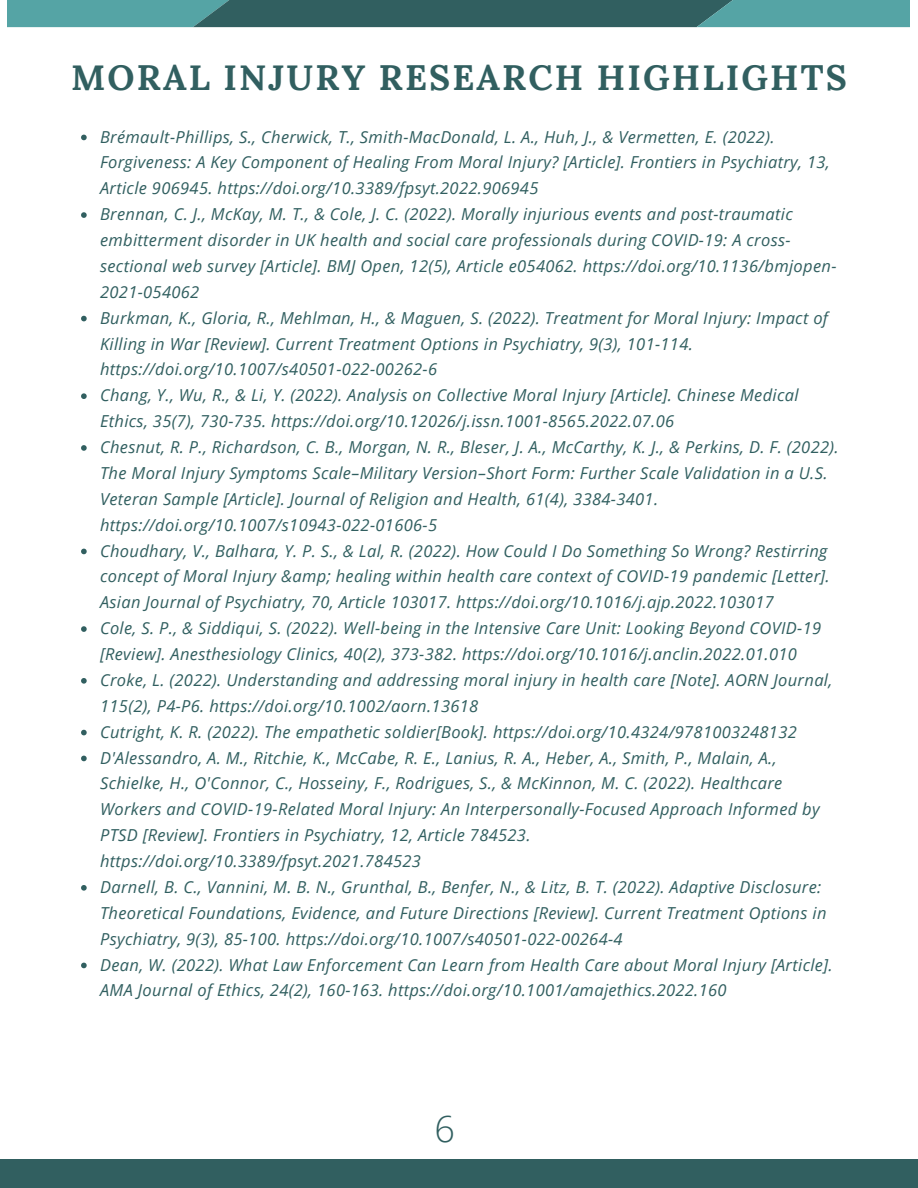
<style>
.page{position:relative;width:918px;height:1188px;background:#fff}
.page>*{position:absolute;margin:0;border:0;box-sizing:border-box;transform-origin:0 0}
.t1{font:300 36px "Open Sans";color:#315f60}
.t2{font:700 35.25px "Lora";letter-spacing:.06em;color:#315f60}
.t3{font:italic 16.5px/25.8px "Open Sans";letter-spacing:.02em;color:#315f60}
</style>
<div class="page">
<div style="left:0;top:1160px;width:918px;height:28px;background:#315f60"></div>
<svg style="left:8px;top:0;width:902px;height:27px;background:#417d7e"></svg>
<svg style="left:81px;top:135px;width:6px;height:5px"></svg>
<svg style="left:81px;top:212px;width:6px;height:6px"></svg>
<svg style="left:81px;top:316px;width:6px;height:5px"></svg>
<svg style="left:81px;top:393px;width:6px;height:6px"></svg>
<svg style="left:81px;top:445px;width:6px;height:6px"></svg>
<svg style="left:81px;top:549px;width:6px;height:5px"></svg>
<svg style="left:81px;top:626px;width:6px;height:6px"></svg>
<svg style="left:81px;top:678px;width:6px;height:6px"></svg>
<svg style="left:81px;top:730px;width:6px;height:5px"></svg>
<svg style="left:81px;top:756px;width:6px;height:5px"></svg>
<svg style="left:81px;top:885px;width:6px;height:6px"></svg>
<svg style="left:81px;top:963px;width:6px;height:5px"></svg>
<h2 class="t2" style="left:71px;top:55px;width:777px">MORAL INJURY RESEARCH HIGHLIGHTS</h2>
<p class="t3" style="left:100px;top:123px;width:740px">Brémault-Phillips, S., Cherwick, T., Smith-MacDonald, L. A., Huh, J., &amp; Vermetten, E. (2022).<br>Forgiveness: A Key Component of Healing From Moral Injury? [Article]. Frontiers in Psychiatry, 13, Article 906945. https://doi.org/10.3389/fpsyt.2022.906945<br>Brennan, C. J., McKay, M. T., &amp; Cole, J. C. (2022). Morally injurious events and post-traumatic embitterment disorder in UK health and social care professionals during COVID-19: A cross&shy;sectional web survey [Article]. BMJ Open, 12(5), Article e054062. https://doi.org/10.1136/bmjopen-2021-054062<br>Burkman, K., Gloria, R., Mehlman, H., &amp; Maguen, S. (2022). Treatment for Moral Injury: Impact of Killing in War [Review]. Current Treatment Options in Psychiatry, 9(3), 101-114. https://doi.org/10.1007/s40501-022-00262-6<br>Chang, Y., Wu, R., &amp; Li, Y. (2022). Analysis on Collective Moral Injury [Article]. Chinese Medical Ethics, 35(7), 730-735. https://doi.org/10.12026/j.issn.1001-8565.2022.07.06<br>Chesnut, R. P., Richardson, C. B., Morgan, N. R., Bleser, J. A., McCarthy, K. J., &amp; Perkins, D. F. (2022).<br>The Moral Injury Symptoms Scale–Military Version–Short Form: Further Scale Validation in a U.S.<br>Veteran Sample [Article]. Journal of Religion and Health, 61(4), 3384-3401. https://doi.org/10.1007/s10943-022-01606-5<br>Choudhary, V., Balhara, Y. P. S., &amp; Lal, R. (2022). How Could I Do Something So Wrong? Restirring concept of Moral Injury &amp;amp; healing within health care context of COVID-19 pandemic [Letter].<br>Asian Journal of Psychiatry, 70, Article 103017. https://doi.org/10.1016/j.ajp.2022.103017<br>Cole, S. P., &amp; Siddiqui, S. (2022). Well-being in the Intensive Care Unit: Looking Beyond COVID-19 [Review]. Anesthesiology Clinics, 40(2), 373-382. https://doi.org/10.1016/j.anclin.2022.01.010<br>Croke, L. (2022). Understanding and addressing moral injury in health care [Note]. AORN Journal, 115(2), P4-P6. https://doi.org/10.1002/aorn.13618<br>Cutright, K. R. (2022). The empathetic soldier[Book]. https://doi.org/10.4324/9781003248132<br>D'Alessandro, A. M., Ritchie, K., McCabe, R. E., Lanius, R. A., Heber, A., Smith, P., Malain, A., Schielke, H., O'Connor, C., Hosseiny, F., Rodrigues, S., &amp; McKinnon, M. C. (2022). Healthcare Workers and COVID-19-Related Moral Injury: An Interpersonally-Focused Approach Informed by PTSD [Review]. Frontiers in Psychiatry, 12, Article 784523. https://doi.org/10.3389/fpsyt.2021.784523<br>Darnell, B. C., Vannini, M. B. N., Grunthal, B., Benfer, N., &amp; Litz, B. T. (2022). Adaptive Disclosure:<br>Theoretical Foundations, Evidence, and Future Directions [Review]. Current Treatment Options in Psychiatry, 9(3), 85-100. https://doi.org/10.1007/s40501-022-00264-4<br>Dean, W. (2022). What Law Enforcement Can Learn from Health Care about Moral Injury [Article].<br>AMA Journal of Ethics, 24(2), 160-163. https://doi.org/10.1001/amajethics.2022.160</p>
<h1 class="t1" style="left:435px;top:1103px;width:22px">6</h1>
</div>
